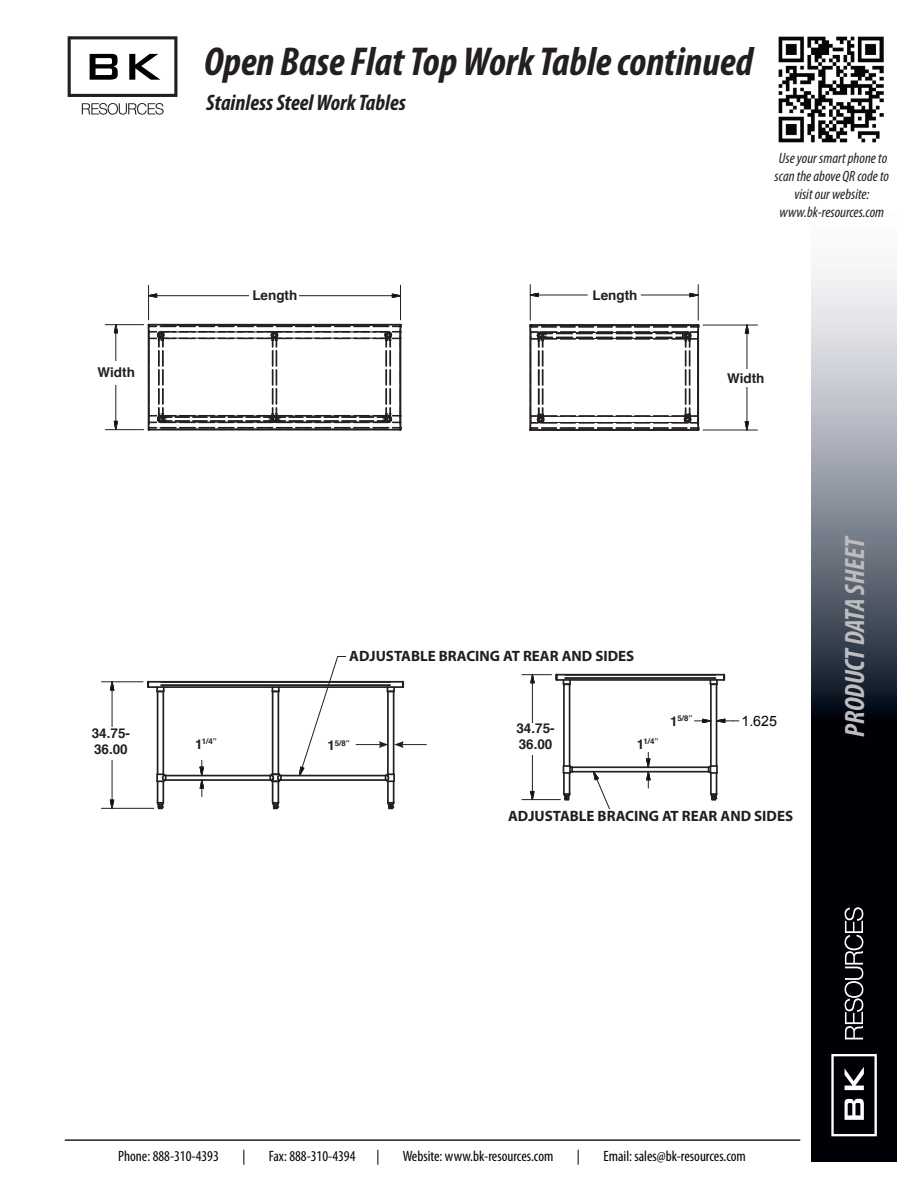
<style>
.page{position:relative;width:918px;height:1188px;background:#fff}
.page>*{position:absolute;margin:0;border:0;box-sizing:border-box;transform-origin:0 0}
.t1{font:italic 700 condensed 40.5px "Myriad Pro";color:#231f20}
.t2{font:italic 700 condensed 28.05px "Myriad Pro";letter-spacing:-.005em;color:#bcbdc0}
.t3{font:italic 700 condensed 22.5px "Myriad Pro";color:#231f20}
.t4{font:condensed 15px "Myriad Pro";color:#000001}
.t5{font:italic condensed 15px/18px "Myriad Pro";color:#231f20;text-align:center}
.t6{font:700 15px "Myriad Pro";color:#231f20}
.t7{font:14.4px "Arial";color:#040504}
.t8{font:14.25px "Arial";letter-spacing:-.005em;color:#040504}
.t9{font:700 13.5px/16.2px "Helvetica";color:#231f20}
.t10{font:11.85px "Arial";letter-spacing:-.01em;color:#040504}
.t11{font:700 7.8px "Helvetica";color:#231f20}
.s1{font-size:13.5px}
</style>
<div class="page">
<img style="left:811px;top:263px;width:86px;height:898px">
<svg style="left:845px;top:907px;width:18px;height:132px"></svg>
<svg style="left:831px;top:1054px;width:46px;height:82px"></svg>
<img style="left:779px;top:37px;width:105px;height:105px">
<hr style="left:65px;top:1139px;width:735px;height:2px;background:#231f20">
<svg style="left:104px;top:284px;width:298px;height:147px"></svg>
<svg style="left:144px;top:293px;width:14px;height:5px"></svg>
<svg style="left:391px;top:293px;width:11px;height:5px"></svg>
<hr style="left:157px;top:295px;width:93px;height:1px;background:#231f20">
<hr style="left:299px;top:295px;width:93px;height:1px;background:#231f20">
<hr style="left:148px;top:285px;width:1px;height:35px;background:#231f20">
<hr style="left:400px;top:285px;width:1px;height:35px;background:#231f20">
<svg style="left:113px;top:420px;width:6px;height:11px"></svg>
<svg style="left:113px;top:320px;width:5px;height:14px"></svg>
<hr style="left:115px;top:385px;width:1px;height:36px;background:#231f20">
<hr style="left:115px;top:333px;width:1px;height:36px;background:#231f20">
<hr style="left:105px;top:429px;width:39px;height:1px;background:#231f20">
<hr style="left:105px;top:324px;width:39px;height:1px;background:#231f20">
<div style="left:89px;top:361px;width:51px;height:24px;background:#fff"></div>
<div style="left:249px;top:282px;width:49px;height:23px;background:#fff"></div>
<svg style="left:529px;top:284px;width:229px;height:147px"></svg>
<hr style="left:747px;top:333px;width:1px;height:37px;background:#231f20">
<hr style="left:747px;top:385px;width:1px;height:37px;background:#231f20">
<hr style="left:703px;top:325px;width:54px;height:1px;background:#231f20">
<hr style="left:703px;top:430px;width:54px;height:1px;background:#231f20">
<div style="left:590px;top:282px;width:50px;height:23px;background:#fff"></div>
<div style="left:718px;top:369px;width:54px;height:18px;background:#fff"></div>
<svg style="left:109px;top:682px;width:6px;height:9px"></svg>
<svg style="left:109px;top:799px;width:6px;height:9px"></svg>
<hr style="left:112px;top:690px;width:1px;height:47px;background:#231f20">
<hr style="left:112px;top:753px;width:1px;height:47px;background:#231f20">
<hr style="left:101px;top:681px;width:42px;height:1px;background:#231f20">
<hr style="left:101px;top:808px;width:53px;height:1px;background:#231f20">
<div style="left:82px;top:730px;width:52px;height:29px;background:#fff"></div>
<div style="left:74px;top:727px;width:74px;height:30px;background:#fff"></div>
<svg style="left:146px;top:656px;width:281px;height:154px"></svg>
<svg style="left:521px;top:673px;width:219px;height:135px"></svg>
<div style="left:502px;top:730px;width:56px;height:15px;background:#fff"></div>
<div style="left:625px;top:730px;width:56px;height:21px;background:#fff"></div>
<div style="left:514px;top:723px;width:43px;height:32px;background:#fff"></div>
<svg style="left:82px;top:103px;width:82px;height:12px"></svg>
<svg style="left:68px;top:36px;width:109px;height:61px"></svg>
<p class="t9" style="left:98px;top:366px;width:39px">Width</p>
<p class="t8" style="left:94px;top:369px;width:46px">DIM 'B'</p>
<h1 class="t1" style="left:204px;top:46px;width:550px">Open Base Flat Top Work Table continued</h1>
<h3 class="t3" style="left:206px;top:94px;width:201px">Stainless Steel Work Tables</h3>
<p class="t5" style="left:775px;top:149px;width:116px">Use your smart phone to scan the above QR code to visit our website: www.bk-resources.com</p>
<p class="t9" style="left:252px;top:288px;width:47px">Length</p>
<p class="t8" style="left:252px;top:288px;width:46px">DIM 'A'</p>
<p class="t8" style="left:594px;top:287px;width:46px">DIM 'A'</p>
<p class="t9" style="left:592px;top:288px;width:47px">Length</p>
<p class="t8" style="left:725px;top:370px;width:46px">DIM 'B'</p>
<p class="t9" style="left:727px;top:371px;width:39px">Width</p>
<p class="t6" style="left:349px;top:647px;width:286px">ADJUSTABLE BRACING AT REAR AND SIDES</p>
<p class="t10" style="left:349px;top:650px;width:70px">GALV ADJ B</p>
<p class="t9" style="left:92px;top:726px;width:40px">34.75-<br>36.00</p>
<p class="t11" style="left:195px;top:738px;width:23px"><span class="s1">1</span>1/4”</p>
<p class="t11" style="left:327px;top:740px;width:24px"><span class="s1">1</span>5/8”</p>
<p class="t7" style="left:90px;top:737px;width:45px">35.750</p>
<p class="t9" style="left:516px;top:722px;width:40px">34.75-<br>36.00</p>
<p class="t8" style="left:511px;top:729px;width:45px">35.750</p>
<p class="t11" style="left:670px;top:715px;width:24px"><span class="s1">1</span>5/8”</p>
<p class="t8" style="left:631px;top:735px;width:37px">1.250</p>
<p class="t11" style="left:637px;top:738px;width:23px"><span class="s1">1</span>1/4”</p>
<p class="t8" style="left:742px;top:713px;width:37px">1.625</p>
<p class="t6" style="left:508px;top:807px;width:286px">ADJUSTABLE BRACING AT REAR AND SIDES</p>
<h2 class="t2" style="left:844px;top:737px;width:203px;rotate:-90deg">PRODUCT DATA SHEET</h2>
<p class="t4" style="left:118px;top:1147px;width:102px">Phone: 888-310-4393</p>
<p class="t4" style="left:242px;top:1147px;width:5px">|</p>
<p class="t4" style="left:269px;top:1147px;width:88px">Fax: 888-310-4394</p>
<p class="t4" style="left:377px;top:1147px;width:5px">|</p>
<p class="t4" style="left:403px;top:1147px;width:152px">Website: www.bk-resources.com</p>
<p class="t4" style="left:577px;top:1147px;width:5px">|</p>
<p class="t4" style="left:604px;top:1147px;width:144px">Email: sales@bk-resources.com</p>
</div>
